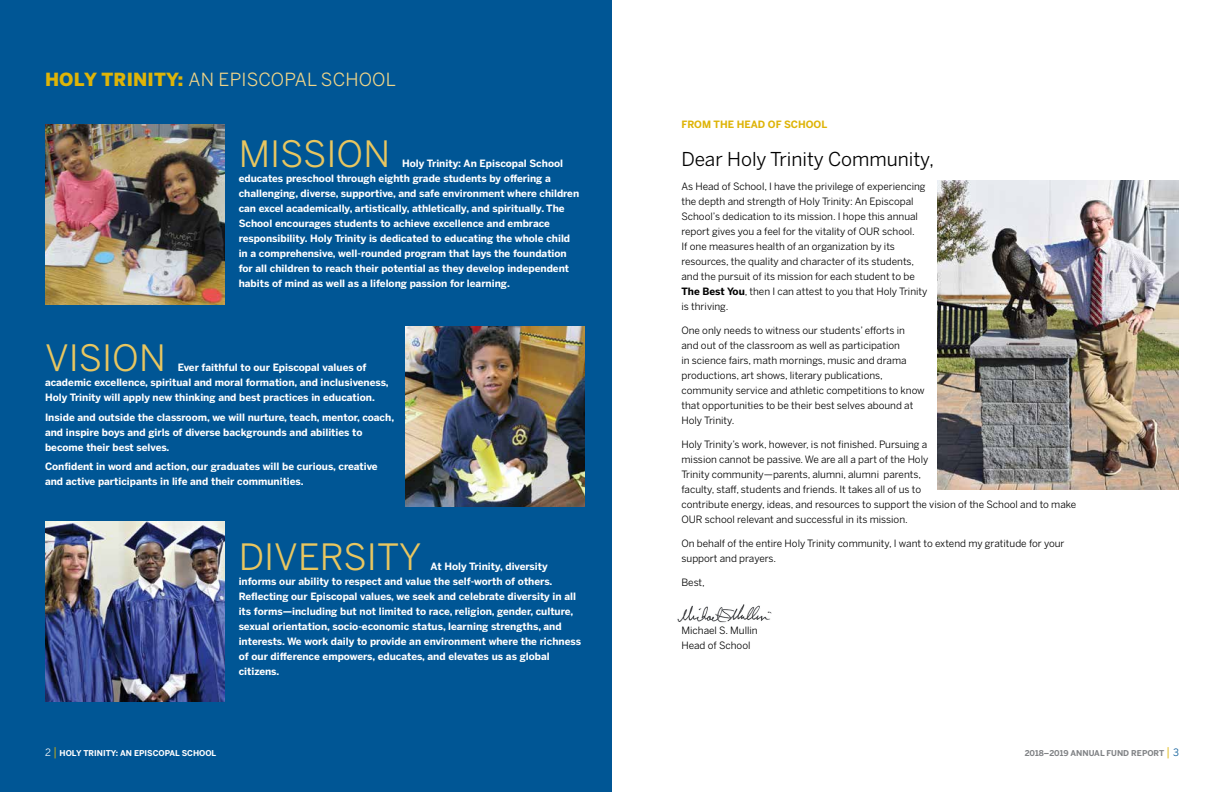
<style>
.page{position:relative;width:1224px;height:792px;background:#fff}
.page>*{position:absolute;margin:0;border:0;box-sizing:border-box;transform-origin:0 0}
.t1{font:36px "Benton Sans";color:#e8c660}
.t2{font:19px "Benton Sans";color:#000}
.t3{font:18px "Benton Sans";letter-spacing:.01em;color:#eed489}
.t4{font:700 10px/15px "Benton Sans";color:#fff}
.t5{font:10px/15px "Benton Sans";color:#000}
.t6{font:700 10px "Benton Sans";color:#deb408}
.t7{font:700 8px "Benton Sans";color:#fff}
.t8{font:700 8px "Benton Sans";color:#808285}
.s1{font-weight:900;color:#deb408}
.s2{color:#005695}
.s3{font-weight:700}
.s4{font-weight:400;font-size:10px}
.s5{font-weight:400;font-size:12px;color:#deb408}
.s6{font-weight:400;font-size:10px;color:#005695}
</style>
<div class="page">
<div style="left:0;top:0;width:612px;height:792px;background:#005695"></div>
<img style="left:45px;top:125px;width:180px;height:180px">
<img style="left:45px;top:521px;width:180px;height:180px">
<img style="left:405px;top:327px;width:180px;height:180px">
<img style="left:677px;top:604px;width:95px;height:19px">
<img style="left:937px;top:181px;width:242px;height:309px">
<h3 class="t3" style="left:45px;top:69px;width:353px"><span class="s1">HOLY TRINITY:</span> AN EPISCOPAL SCHOOL</h3>
<h1 class="t1" style="left:239px;top:132px;width:163px">MISSION<span class="s2">:</span></h1>
<p class="t4" style="left:239px;top:155px;width:342px;text-indent:163px">Holy Trinity: An Episcopal School educates preschool through eighth grade students by offering a challenging, diverse, supportive, and safe environment where children can excel academically, artistically, athletically, and spiritually. The School encourages students to achieve excellence and embrace responsibility. Holy Trinity is dedicated to educating the whole child in a comprehensive, well-rounded program that lays the foundation for all children to reach their potential as they develop independent habits of mind as well as a lifelong passion for learning.</p>
<h1 class="t1" style="left:45px;top:337px;width:132px">VISION<span class="s2">:</span></h1>
<p class="t4" style="left:45px;top:360px;width:345px;text-indent:133px">Ever faithful to our Episcopal values of academic excellence, spiritual and moral formation, and inclusiveness,<br>Holy Trinity will apply new thinking and best practices in education.</p>
<p class="t4" style="left:45px;top:409px;width:351px">Inside and outside the classroom, we will nurture, teach, mentor, coach, and inspire boys and girls of diverse backgrounds and abilities to become their best selves.</p>
<p class="t4" style="left:45px;top:459px;width:334px">Confident in word and action, our graduates will be curious, creative and active participants in life and their communities.</p>
<h1 class="t1" style="left:239px;top:536px;width:191px">DIVERSITY<span class="s2">:</span></h1>
<p class="t4" style="left:239px;top:559px;width:344px;text-indent:192px">At Holy Trinity, diversity informs our ability to respect and value the self-worth of others.<br>Reflecting our Episcopal values, we seek and celebrate diversity in all its forms—including but not limited to race, religion, gender, culture, sexual orientation, socio-economic status, learning strengths, and interests. We work daily to provide an environment where the richness of our difference empowers, educates, and elevates us as global citizens.</p>
<p class="t6" style="left:681px;top:119px;width:147px">FROM THE HEAD OF SCHOOL</p>
<h2 class="t2" style="left:681px;top:148px;width:254px">Dear Holy Trinity Community,</h2>
<p class="t5" style="left:681px;top:179px;width:247px">As Head of School, I have the privilege of experiencing the depth and strength of Holy Trinity: An Episcopal School’s dedication to its mission. I hope this annual report gives you a feel for the vitality of OUR school.<br>If one measures health of an organization by its resources, the quality and character of its students, and the pursuit of its mission for each student to be <span class="s3">The Best You</span>, then I can attest to you that Holy Trinity is thriving.</p>
<p class="t5" style="left:681px;top:323px;width:245px">One only needs to witness our students’ efforts in<br>and out of the classroom as well as participation<br>in science fairs, math mornings, music and drama productions, art shows, literary publications, community service and athletic competitions to know that opportunities to be their best selves abound at Holy Trinity.</p>
<p class="t5" style="left:681px;top:437px;width:396px">Holy Trinity’s work, however, is not finished. Pursuing a<br>mission cannot be passive. We are all a part of the Holy<br>Trinity community—parents, alumni, alumni parents,<br>faculty, staff, students and friends. It takes all of us to<br>contribute energy, ideas, and resources to support the vision of the School and to make OUR school relevant and successful in its mission.</p>
<p class="t5" style="left:681px;top:536px;width:385px">On behalf of the entire Holy Trinity community, I want to extend my gratitude for your support and prayers.</p>
<p class="t5" style="left:681px;top:575px;width:25px">Best,</p>
<p class="t5" style="left:681px;top:623px;width:78px">Michael S. Mullin<br>Head of School</p>
<p class="t7" style="left:45px;top:749px;width:173px"><span class="s4">2</span> <span class="s5">|</span> HOLY TRINITY: AN EPISCOPAL SCHOOL</p>
<p class="t8" style="left:1025px;top:749px;width:156px">2018–2019 ANNUAL FUND REPORT <span class="s5">|</span> <span class="s6">3</span></p>
</div>
